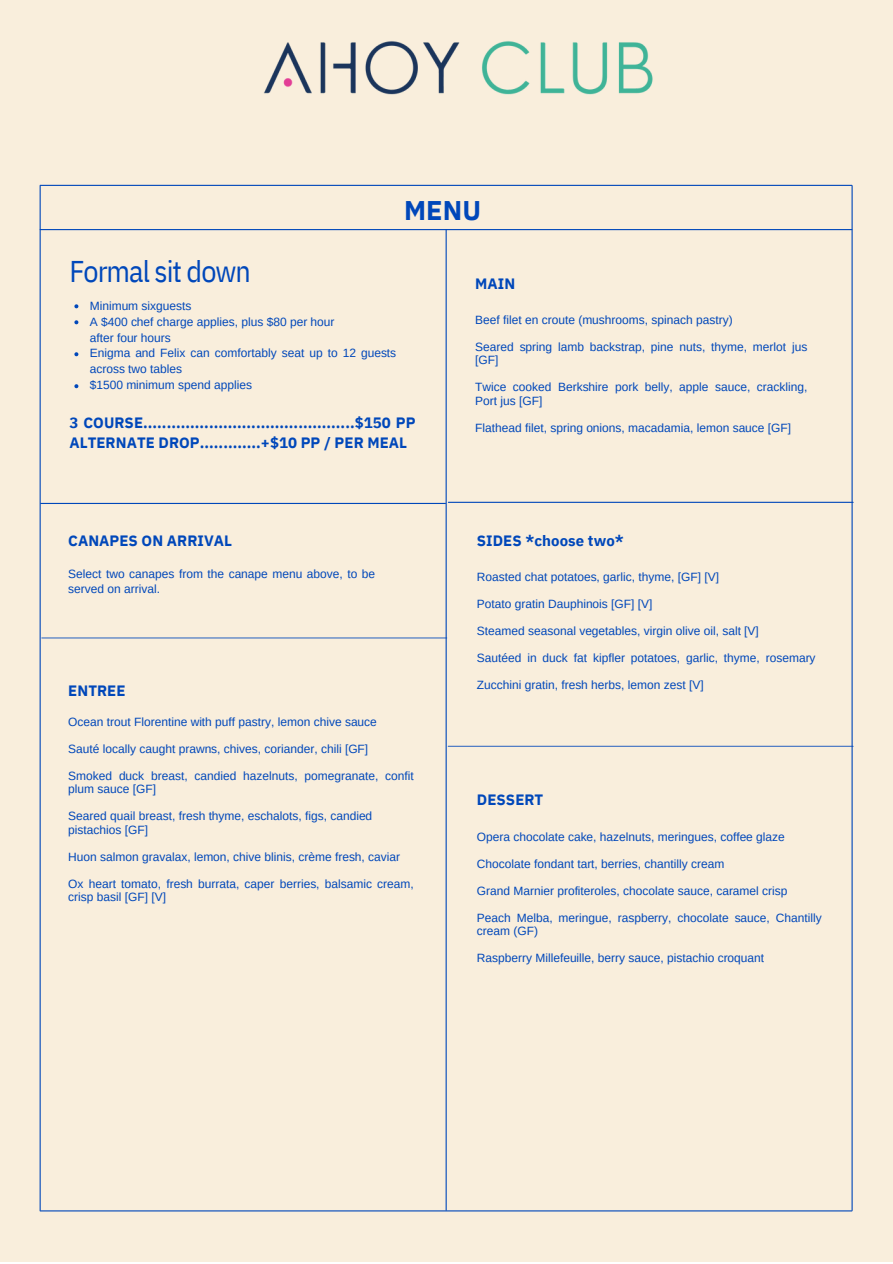
<style>
.page{position:relative;width:893px;height:1264px;background:#fff}
.page>*{position:absolute;margin:0;border:0;box-sizing:border-box;transform-origin:0 0}
.t1{font:30px "IBM Plex Sans Cond";letter-spacing:-.03em;color:#0047ba}
.t2{font:700 27px "IBM Plex Sans";color:#0047ba}
.t3{font:700 15px/20.2px "IBM Plex Sans";letter-spacing:.005em;color:#0047ba}
.t4{font:12px/13.5px "Arimo";color:#0047ba}
</style>
<div class="page">
<div style="left:0;top:0;width:892px;height:1261px;background:#f9eedc"></div>
<svg style="left:74px;top:304px;width:4px;height:4px"></svg>
<svg style="left:74px;top:320px;width:4px;height:4px"></svg>
<svg style="left:74px;top:352px;width:4px;height:4px"></svg>
<svg style="left:74px;top:384px;width:4px;height:4px"></svg>
<hr style="left:40px;top:185px;width:811px;height:1px;background:#0047ba">
<hr style="left:40px;top:229px;width:811px;height:1px;background:#0047ba">
<hr style="left:40px;top:186px;width:1px;height:1024px;background:#0047ba">
<hr style="left:40px;top:1210px;width:811px;height:1px;background:#0047ba">
<hr style="left:851px;top:186px;width:1px;height:1024px;background:#0047ba">
<hr style="left:445px;top:230px;width:1px;height:980px;background:#0047ba">
<hr style="left:41px;top:503px;width:404px;height:1px;background:#0047ba">
<hr style="left:448px;top:502px;width:405px;height:1px;background:#0047ba">
<hr style="left:42px;top:637px;width:404px;height:1px;background:#0047ba">
<hr style="left:448px;top:745px;width:405px;height:1px;background:#0047ba">
<img style="left:264px;top:41px;width:389px;height:54px">
<p class="t1" style="left:69px;top:251px;width:183px">Formal sit down</p>
<p class="t2" style="left:404px;top:193px;width:78px">MENU</p>
<p class="t3" style="left:475px;top:273px;width:41px">MAIN</p>
<p class="t4" style="left:90px;top:299px;width:103px">Minimum sixguests</p>
<p class="t4" style="left:90px;top:315px;width:246px">A $400 chef charge applies, plus $80 per hour</p>
<p class="t4" style="left:90px;top:331px;width:83px">after four hours</p>
<p class="t4" style="left:90px;top:345px;width:308px;line-height:15.8px">Enigma and Felix can comfortably seat up to 12 guests across two tables</p>
<p class="t4" style="left:90px;top:378px;width:164px">$1500 minimum spend applies</p>
<p class="t3" style="left:69px;top:412px;width:348px">3 COURSE.............................................$150 PP<br>ALTERNATE DROP.............+$10 PP / PER MEAL</p>
<p class="t3" style="left:68px;top:530px;width:165px">CANAPES ON ARRIVAL</p>
<p class="t4" style="left:68px;top:565px;width:308px;line-height:15.8px">Select two canapes from the canape menu above, to be served on arrival.</p>
<p class="t3" style="left:68px;top:679px;width:59px">ENTREE</p>
<p class="t4" style="left:68px;top:715px;width:310px">Ocean trout Florentine with puff pastry, lemon chive sauce</p>
<p class="t4" style="left:68px;top:742px;width:301px">Sauté locally caught prawns, chives, coriander, chili [GF]</p>
<p class="t4" style="left:68px;top:769px;width:347px">Smoked duck breast, candied hazelnuts, pomegranate, confit plum sauce [GF]</p>
<p class="t4" style="left:68px;top:809px;width:305px">Seared quail breast, fresh thyme, eschalots, figs, candied pistachios [GF]</p>
<p class="t4" style="left:68px;top:849px;width:333px">Huon salmon gravalax, lemon, chive blinis, crème fresh, caviar</p>
<p class="t4" style="left:68px;top:876px;width:347px">Ox heart tomato, fresh burrata, caper berries, balsamic cream, crisp basil [GF] [V]</p>
<p class="t4" style="left:475px;top:313px;width:259px">Beef filet en croute (mushrooms, spinach pastry)</p>
<p class="t4" style="left:475px;top:340px;width:333px">Seared spring lamb backstrap, pine nuts, thyme, merlot jus [GF]</p>
<p class="t4" style="left:475px;top:380px;width:333px">Twice cooked Berkshire pork belly, apple sauce, crackling,<br>Port jus [GF]</p>
<p class="t4" style="left:475px;top:421px;width:317px">Flathead filet, spring onions, macadamia, lemon sauce [GF]</p>
<p class="t3" style="left:477px;top:530px;width:148px">SIDES *choose two*</p>
<p class="t4" style="left:477px;top:570px;width:243px">Roasted chat potatoes, garlic, thyme, [GF] [V]</p>
<p class="t4" style="left:477px;top:597px;width:177px">Potato gratin Dauphinois [GF] [V]</p>
<p class="t4" style="left:477px;top:624px;width:283px">Steamed seasonal vegetables, virgin olive oil, salt [V]</p>
<p class="t4" style="left:477px;top:651px;width:340px">Sautéed in duck fat kipfler potatoes, garlic, thyme, rosemary</p>
<p class="t4" style="left:477px;top:678px;width:228px">Zucchini gratin, fresh herbs, lemon zest [V]</p>
<p class="t3" style="left:477px;top:789px;width:68px">DESSERT</p>
<p class="t4" style="left:477px;top:829px;width:309px">Opera chocolate cake, hazelnuts, meringues, coffee glaze</p>
<p class="t4" style="left:477px;top:856px;width:249px">Chocolate fondant tart, berries, chantilly cream</p>
<p class="t4" style="left:477px;top:883px;width:312px">Grand Marnier profiteroles, chocolate sauce, caramel crisp</p>
<p class="t4" style="left:477px;top:910px;width:346px">Peach Melba, meringue, raspberry, chocolate sauce, Chantilly cream (GF)</p>
<p class="t4" style="left:477px;top:951px;width:289px">Raspberry Millefeuille, berry sauce, pistachio croquant</p>
</div>
